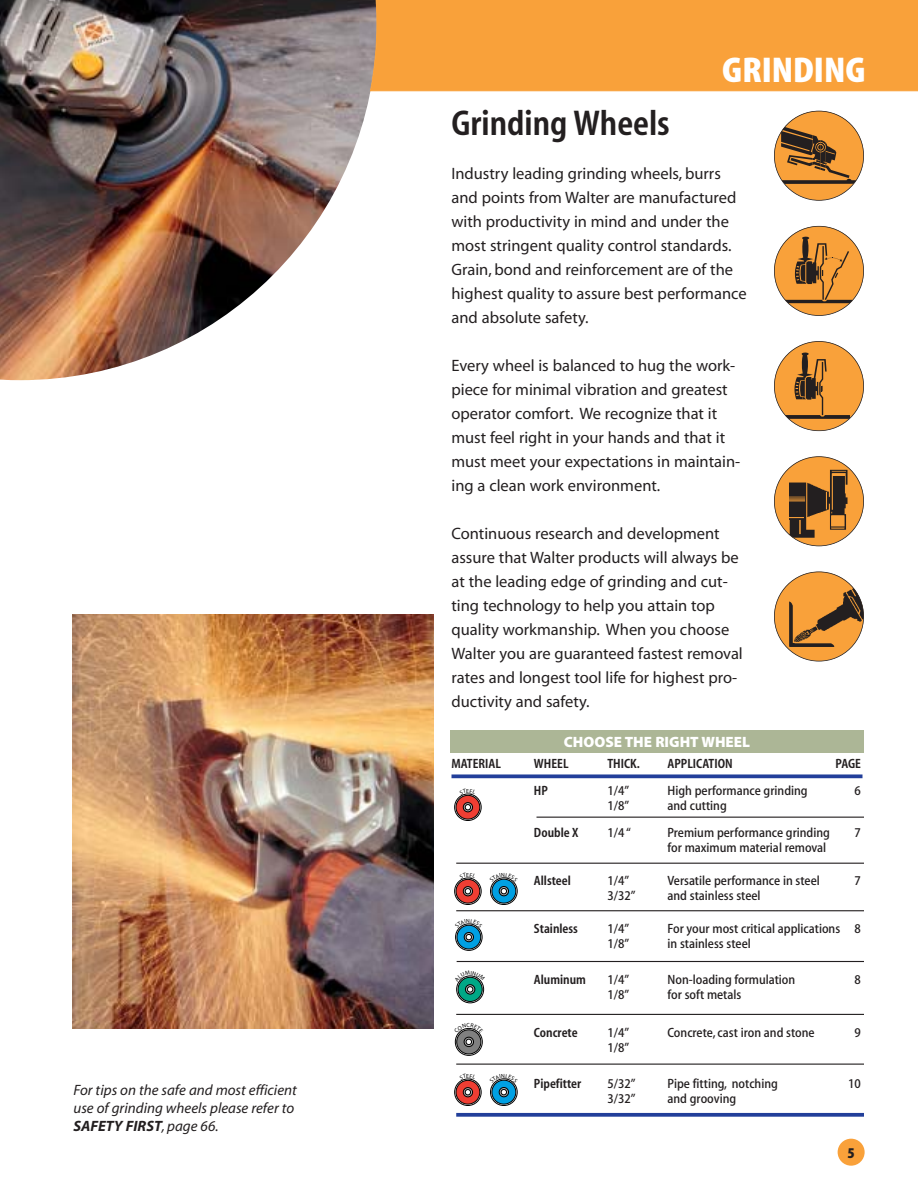
<style>
.page{position:relative;width:918px;height:1188px;background:#fff}
.page>*{position:absolute;margin:0;border:0;box-sizing:border-box;transform-origin:0 0}
.t1{font:36px "Myriad MM 600 400";color:#231f20}
.t2{font:36px "Myriad MM 830 400";color:#fff}
.t3{font:16.5px/24px "Myriad MM 400 600";color:#231f20}
.t4{font:15px/18px "Myriad MM It 400 600";color:#231f20}
.t5{font:15px "Myriad MM 830 600";color:#fff}
.t6{font:15px "Myriad MM 830 400";color:#231f20}
.t7{font:13.5px "Myriad MM 475 475";color:#231f20}
.t8{font:13.5px "Myriad MM 600 400";color:#231f20}
.t9{font:5.85px "Myriad MM 400 600";color:#000}
.s1{font-family:"Myriad MM It 700 600"}
</style>
<div class="page">
<img style="left:0;top:0;width:377px;height:380px">
<div style="left:370px;top:0;width:548px;height:91px;background:#f9a13a"></div>
<div style="left:774px;top:111px;width:90px;height:89px;background:#f9a13a;border-radius:50%"></div>
<svg style="left:781px;top:126px;width:79px;height:58px"></svg>
<div style="left:774px;top:111px;width:90px;height:90px;border:2px solid #231f20;border-radius:50%"></div>
<div style="left:774px;top:226px;width:90px;height:89px;background:#f9a13a;border-radius:50%"></div>
<svg style="left:783px;top:236px;width:69px;height:67px"></svg>
<div style="left:774px;top:226px;width:90px;height:90px;border:2px solid #231f20;border-radius:50%"></div>
<div style="left:774px;top:341px;width:90px;height:90px;background:#f9a13a;border-radius:50%"></div>
<svg style="left:781px;top:352px;width:69px;height:67px"></svg>
<div style="left:774px;top:341px;width:90px;height:90px;border:2px solid #231f20;border-radius:50%"></div>
<img style="left:72px;top:614px;width:362px;height:414px">
<div style="left:450px;top:730px;width:414px;height:23px;background:#acb696"></div>
<svg style="left:452px;top:774px;width:410px;height:4px;background:#3c55a5"></svg>
<svg style="left:490px;top:1083px;width:28px;height:23px"></svg>
<div style="left:492px;top:1080px;width:24px;height:24px;background:#00a0e3;border:1px solid #000;border-radius:50%"></div>
<div style="left:490px;top:1078px;width:28px;height:28px;border:1px solid #000;border-radius:50%"></div>
<svg style="left:499px;top:1087px;width:10px;height:10px"></svg>
<svg style="left:501px;top:1089px;width:6px;height:6px"></svg>
<svg style="left:454px;top:1079px;width:28px;height:27px"></svg>
<div style="left:456px;top:1080px;width:24px;height:24px;background:#ef3e33;border:1px solid #000;border-radius:50%"></div>
<div style="left:454px;top:1079px;width:27px;height:27px;border:1px solid #000;border-radius:50%"></div>
<svg style="left:463px;top:1087px;width:10px;height:10px"></svg>
<svg style="left:465px;top:1089px;width:6px;height:6px"></svg>
<svg style="left:454px;top:1033px;width:29px;height:23px"></svg>
<div style="left:457px;top:1030px;width:24px;height:24px;background:#808080;border:1px solid #000;border-radius:50%"></div>
<div style="left:455px;top:1028px;width:28px;height:28px;border:1px solid #000;border-radius:50%"></div>
<svg style="left:464px;top:1037px;width:10px;height:10px"></svg>
<svg style="left:466px;top:1039px;width:6px;height:6px"></svg>
<svg style="left:458px;top:977px;width:24px;height:25px"></svg>
<div style="left:456px;top:976px;width:28px;height:27px;border:1px solid #000;border-radius:50%"></div>
<svg style="left:465px;top:985px;width:10px;height:9px"></svg>
<svg style="left:467px;top:987px;width:6px;height:5px"></svg>
<svg style="left:455px;top:928px;width:28px;height:23px"></svg>
<div style="left:457px;top:925px;width:24px;height:24px;background:#00a0e3;border:1px solid #000;border-radius:50%"></div>
<div style="left:455px;top:924px;width:27px;height:27px;border:1px solid #000;border-radius:50%"></div>
<svg style="left:464px;top:932px;width:10px;height:10px"></svg>
<svg style="left:466px;top:934px;width:6px;height:6px"></svg>
<svg style="left:490px;top:882px;width:28px;height:23px"></svg>
<div style="left:492px;top:879px;width:24px;height:24px;background:#00a0e3;border:1px solid #000;border-radius:50%"></div>
<div style="left:490px;top:877px;width:28px;height:28px;border:1px solid #000;border-radius:50%"></div>
<svg style="left:499px;top:886px;width:10px;height:10px"></svg>
<svg style="left:501px;top:888px;width:6px;height:6px"></svg>
<svg style="left:454px;top:878px;width:28px;height:27px"></svg>
<div style="left:456px;top:879px;width:24px;height:24px;background:#ef3e33;border:1px solid #000;border-radius:50%"></div>
<div style="left:454px;top:878px;width:27px;height:27px;border:1px solid #000;border-radius:50%"></div>
<svg style="left:463px;top:886px;width:10px;height:10px"></svg>
<svg style="left:465px;top:888px;width:6px;height:6px"></svg>
<svg style="left:454px;top:794px;width:28px;height:27px"></svg>
<div style="left:456px;top:795px;width:24px;height:24px;background:#ef3e33;border:1px solid #000;border-radius:50%"></div>
<div style="left:454px;top:794px;width:27px;height:27px;border:1px solid #000;border-radius:50%"></div>
<svg style="left:463px;top:802px;width:10px;height:10px"></svg>
<svg style="left:465px;top:804px;width:6px;height:6px"></svg>
<hr style="left:456px;top:863px;width:408px;height:1px;background:#231f20">
<hr style="left:537px;top:817px;width:327px;height:1px;background:#231f20">
<hr style="left:456px;top:910px;width:408px;height:1px;background:#231f20">
<hr style="left:456px;top:1014px;width:408px;height:1px;background:#231f20">
<hr style="left:457px;top:961px;width:407px;height:1px;background:#231f20">
<hr style="left:456px;top:1064px;width:408px;height:1px;background:#231f20">
<svg style="left:456px;top:1113px;width:408px;height:4px;background:#334da1"></svg>
<div style="left:838px;top:1139px;width:27px;height:27px;background:#f9a13a;border-radius:50%"></div>
<div style="left:774px;top:572px;width:90px;height:89px;background:#f9a13a;border-radius:50%"></div>
<img style="left:784px;top:585px;width:80px;height:66px">
<div style="left:774px;top:572px;width:90px;height:90px;border:2px solid #231f20;border-radius:50%"></div>
<div style="left:774px;top:457px;width:90px;height:89px;background:#f9a13a;border-radius:50%"></div>
<img style="left:790px;top:464px;width:63px;height:76px">
<div style="left:774px;top:456px;width:90px;height:90px;border:2px solid #231f20;border-radius:50%"></div>
<svg style="left:493px;top:1078px;width:21px;height:5px"></svg>
<svg style="left:458px;top:1027px;width:22px;height:6px"></svg>
<svg style="left:459px;top:975px;width:23px;height:6px"></svg>
<svg style="left:458px;top:923px;width:21px;height:5px"></svg>
<svg style="left:493px;top:877px;width:21px;height:5px"></svg>
<p class="t4" style="left:74px;top:1083px;width:225px">For tips on the safe and most efficient use of grinding wheels please refer to<br><span class="s1">SAFETY FIRST</span>, page 66.</p>
<p class="t2" style="left:722px;top:57px;width:145px">GRINDING</p>
<p class="t1" style="left:452px;top:109px;width:220px">Grinding Wheels</p>
<p class="t3" style="left:451px;top:163px;width:297px">Industry leading grinding wheels, burrs and points from Walter are manufactured with productivity in mind and under the most stringent quality control standards.<br>Grain, bond and reinforcement are of the highest quality to assure best performance and absolute safety.</p>
<p class="t3" style="left:451px;top:355px;width:290px">Every wheel is balanced to hug the work&shy;piece for minimal vibration and greatest operator comfort. We recognize that it must feel right in your hands and that it must meet your expectations in maintain&shy;ing a clean work environment.</p>
<p class="t3" style="left:451px;top:523px;width:293px">Continuous research and development assure that Walter products will always be at the leading edge of grinding and cut&shy;ting technology to help you attain top quality workmanship. When you choose Walter you are guaranteed fastest removal rates and longest tool life for highest pro&shy;ductivity and safety.</p>
<p class="t5" style="left:564px;top:736px;width:188px">CHOOSE THE RIGHT WHEEL</p>
<p class="t8" style="left:452px;top:759px;width:51px">MATERIAL</p>
<p class="t8" style="left:534px;top:759px;width:36px">WHEEL</p>
<p class="t8" style="left:607px;top:759px;width:34px">THICK.</p>
<p class="t8" style="left:668px;top:759px;width:67px">APPLICATION</p>
<p class="t8" style="left:836px;top:759px;width:27px">PAGE</p>
<p class="t8" style="left:534px;top:786px;width:16px">HP</p>
<p class="t7" style="left:607px;top:786px;width:23px">1/4”</p>
<p class="t7" style="left:667px;top:786px;width:142px">High performance grinding</p>
<p class="t7" style="left:855px;top:786px;width:8px">6</p>
<p class="t7" style="left:607px;top:801px;width:23px">1/8”</p>
<p class="t7" style="left:667px;top:801px;width:61px">and cutting</p>
<p class="t8" style="left:534px;top:828px;width:46px">Double X</p>
<p class="t7" style="left:607px;top:828px;width:25px">1/4 “</p>
<p class="t7" style="left:668px;top:828px;width:164px">Premium performance grinding</p>
<p class="t7" style="left:855px;top:828px;width:8px">7</p>
<p class="t7" style="left:668px;top:843px;width:160px">for maximum material removal</p>
<p class="t8" style="left:534px;top:876px;width:38px">Allsteel</p>
<p class="t7" style="left:607px;top:876px;width:23px">1/4”</p>
<p class="t7" style="left:667px;top:876px;width:154px">Versatile performance in steel</p>
<p class="t7" style="left:855px;top:876px;width:8px">7</p>
<p class="t7" style="left:607px;top:891px;width:30px">3/32”</p>
<p class="t7" style="left:667px;top:891px;width:95px">and stainless steel</p>
<p class="t8" style="left:534px;top:924px;width:45px">Stainless</p>
<p class="t7" style="left:607px;top:924px;width:23px">1/4”</p>
<p class="t7" style="left:667px;top:924px;width:195px">For your most critical applications 8</p>
<p class="t7" style="left:607px;top:939px;width:23px">1/8”</p>
<p class="t7" style="left:667px;top:939px;width:85px">in stainless steel</p>
<p class="t8" style="left:534px;top:975px;width:54px">Aluminum</p>
<p class="t7" style="left:607px;top:975px;width:23px">1/4”</p>
<p class="t7" style="left:667px;top:975px;width:129px">Non-loading formulation</p>
<p class="t7" style="left:855px;top:975px;width:8px">8</p>
<p class="t7" style="left:607px;top:990px;width:23px">1/8”</p>
<p class="t7" style="left:667px;top:990px;width:75px">for soft metals</p>
<p class="t8" style="left:534px;top:1027px;width:45px">Concrete</p>
<p class="t7" style="left:607px;top:1027px;width:23px">1/4”</p>
<p class="t7" style="left:667px;top:1027px;width:149px">Concrete, cast iron and stone</p>
<p class="t7" style="left:855px;top:1027px;width:8px">9</p>
<p class="t7" style="left:607px;top:1042px;width:23px">1/8”</p>
<p class="t8" style="left:534px;top:1078px;width:49px">Pipefitter</p>
<p class="t7" style="left:607px;top:1078px;width:30px">5/32”</p>
<p class="t7" style="left:667px;top:1078px;width:112px">Pipe fitting, notching</p>
<p class="t7" style="left:848px;top:1078px;width:14px">10</p>
<p class="t7" style="left:607px;top:1093px;width:30px">3/32”</p>
<p class="t7" style="left:667px;top:1093px;width:70px">and grooving</p>
<p class="t9" style="left:466px;top:789px;width:4px">E</p>
<p class="t9" style="left:466px;top:873px;width:4px">E</p>
<p class="t9" style="left:466px;top:1074px;width:4px">E</p>
<p class="t6" style="left:848px;top:1147px;width:9px">5</p>
</div>
